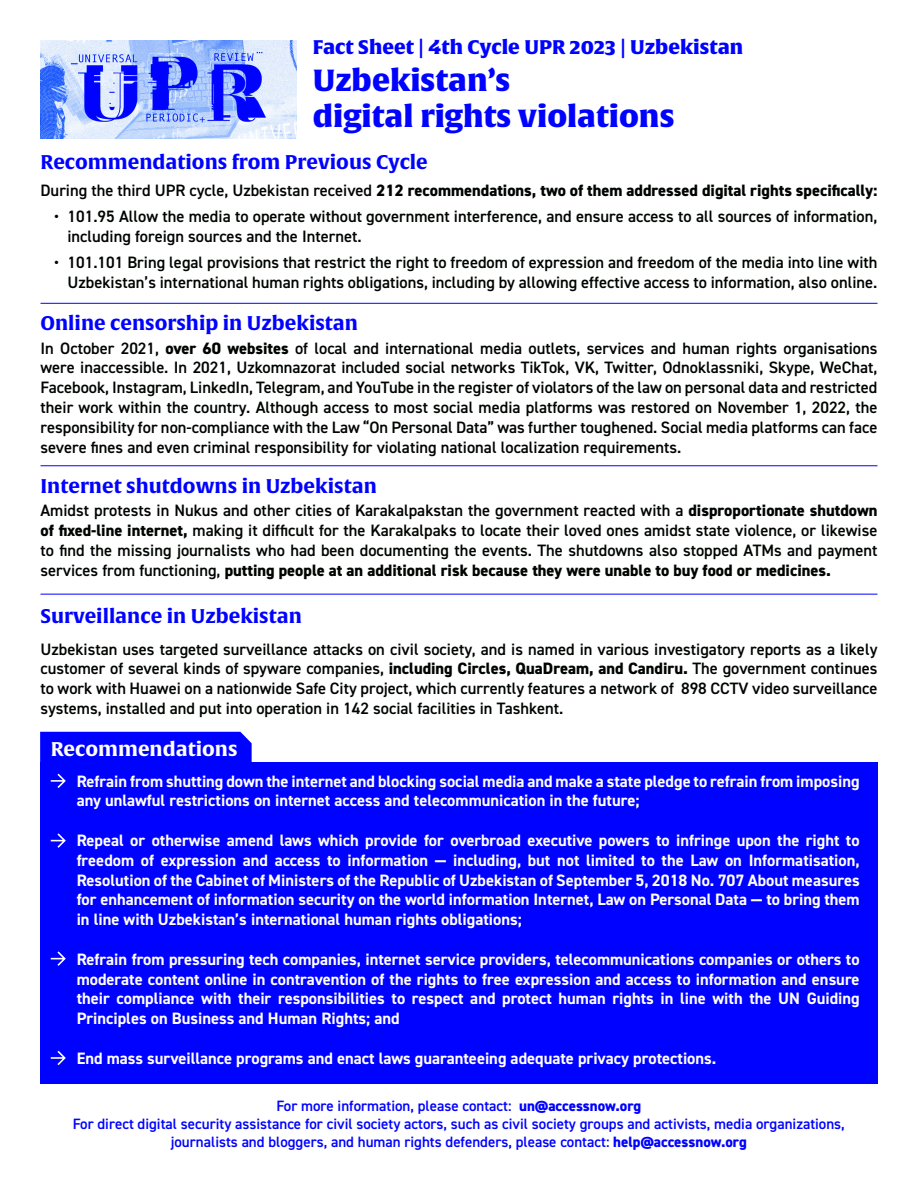
<style>
.page{position:relative;width:918px;height:1188px;background:#fff}
.page>*{position:absolute;margin:0;border:0;box-sizing:border-box;transform-origin:0 0}
.t1{font:30px "Alverata Bl";color:#0002ff}
.t2{font:700 19.5px "Alverata";color:#0002ff}
.t3{font:700 19.5px "Alverata";color:#fff}
.t4{font:19.35px "Alverata Bl";color:#0002ff}
.t5{font:600 16.5px/19.8px "DIN2014";color:#000500;text-align:justify}
.t6{font:700 16.5px/19.8px "DIN2014";color:#fff;text-align:justify}
.t7{font:800 16.5px "DIN2014";color:#000500}
.t8{font:600 15px/18px "DIN2014";color:#0002ff;text-align:center}
.s1{font-weight:600}
.s2{font-weight:800}
</style>
<div class="page">
<img style="left:40px;top:40px;width:257px;height:99px">
<hr style="left:40px;top:303px;width:838px;height:1px;background:#0002ff">
<hr style="left:40px;top:466px;width:838px;height:1px;background:#0002ff">
<hr style="left:40px;top:594px;width:838px;height:1px;background:#0002ff">
<div style="left:40px;top:762px;width:838px;height:321px;background:#0002ff"></div>
<div style="left:40px;top:732px;width:212px;height:30px;background:#0002ff"></div>
<svg style="left:51px;top:774px;width:15px;height:14px"></svg>
<svg style="left:51px;top:833px;width:15px;height:15px"></svg>
<svg style="left:51px;top:951px;width:15px;height:15px"></svg>
<svg style="left:51px;top:1051px;width:15px;height:14px"></svg>
<p class="t4" style="left:313px;top:35px;width:432px">Fact Sheet | 4th Cycle UPR 2023 | Uzbekistan</p>
<p class="t1" style="left:313px;top:62px;width:199px">Uzbekistan’s</p>
<p class="t1" style="left:313px;top:98px;width:363px">digital rights violations</p>
<p class="t2" style="left:40px;top:150px;width:389px">Recommendations from Previous Cycle</p>
<p class="t7" style="left:40px;top:179px;width:839px"><span class="s1">During the third UPR cycle, Uzbekistan received</span> 212 recommendations, two of them addressed digital rights specifically:</p>
<p class="t5" style="left:68px;top:206px;width:811px;text-indent:-14px">• 101.95 Allow the media to operate without government interference, and ensure access to all sources of information, including foreign sources and the Internet.</p>
<p class="t5" style="left:54px;top:253px;width:825px;text-align:right">• 101.101 Bring legal provisions that restrict the right to freedom of expression and freedom of the media into line with<br>Uzbekistan’s international human rights obligations, including by allowing effective access to information, also online.</p>
<p class="t2" style="left:40px;top:311px;width:319px">Online censorship in Uzbekistan</p>
<p class="t5" style="left:40px;top:338px;width:839px">In October 2021, <span class="s2">over 60 websites</span> of local and international media outlets, services and human rights organisations were inaccessible. In 2021, Uzkomnazorat included social networks TikTok, VK, Twitter, Odnoklassniki, Skype, WeChat, Facebook, Instagram, LinkedIn, Telegram, and YouTube in the register of violators of the law on personal data and restricted their work within the country. Although access to most social media platforms was restored on November 1, 2022, the responsibility for non-compliance with the Law “On Personal Data” was further toughened. Social media platforms can face severe fines and even criminal responsibility for violating national localization requirements.</p>
<p class="t2" style="left:40px;top:474px;width:338px">Internet shutdowns in Uzbekistan</p>
<p class="t5" style="left:40px;top:500px;width:839px">Amidst protests in Nukus and other cities of Karakalpakstan the government reacted with a <span class="s2">disproportionate shutdown of fixed-line internet,</span> making it difficult for the Karakalpaks to locate their loved ones amidst state violence, or likewise to find the missing journalists who had been documenting the events. The shutdowns also stopped ATMs and payment services from functioning, <span class="s2">putting people at an additional risk because they were unable to buy food or medicines.</span></p>
<p class="t2" style="left:40px;top:604px;width:263px">Surveillance in Uzbekistan</p>
<p class="t5" style="left:40px;top:639px;width:839px">Uzbekistan uses targeted surveillance attacks on civil society, and is named in various investigatory reports as a likely customer of several kinds of spyware companies, <span class="s2">including Circles, QuaDream, and Candiru.</span> The government continues to work with Huawei on a nationwide Safe City project, which currently features a network of 898 CCTV video surveillance systems, installed and put into operation in 142 social facilities in Tashkent.</p>
<p class="t3" style="left:51px;top:737px;width:188px">Recommendations</p>
<p class="t6" style="left:77px;top:771px;width:784px">Refrain from shutting down the internet and blocking social media and make a state pledge to refrain from imposing any unlawful restrictions on internet access and telecommunication in the future;</p>
<p class="t6" style="left:77px;top:830px;width:785px">Repeal or otherwise amend laws which provide for overbroad executive powers to infringe upon the right to freedom of expression and access to information — including, but not limited to the Law on Informatisation, Resolution of the Cabinet of Ministers of the Republic of Uzbekistan of September 5, 2018 No. 707 About measures for enhancement of information security on the world information Internet, Law on Personal Data — to bring them in line with Uzbekistan’s international human rights obligations;</p>
<p class="t6" style="left:77px;top:949px;width:785px">Refrain from pressuring tech companies, internet service providers, telecommunications companies or others to moderate content online in contravention of the rights to free expression and access to information and ensure their compliance with their responsibilities to respect and protect human rights in line with the UN Guiding Principles on Business and Human Rights; and</p>
<p class="t6" style="left:77px;top:1048px;width:641px">End mass surveillance programs and enact laws guaranteeing adequate privacy protections.</p>
<p class="t8" style="left:276px;top:1096px;width:366px">For more information, please contact: <span class="s2">un@accessnow.org</span></p>
<p class="t8" style="left:73px;top:1114px;width:774px">For direct digital security assistance for civil society actors, such as civil society groups and activists, media organizations, journalists and bloggers, and human rights defenders, please contact: <span class="s2">help@accessnow.org</span></p>
</div>
